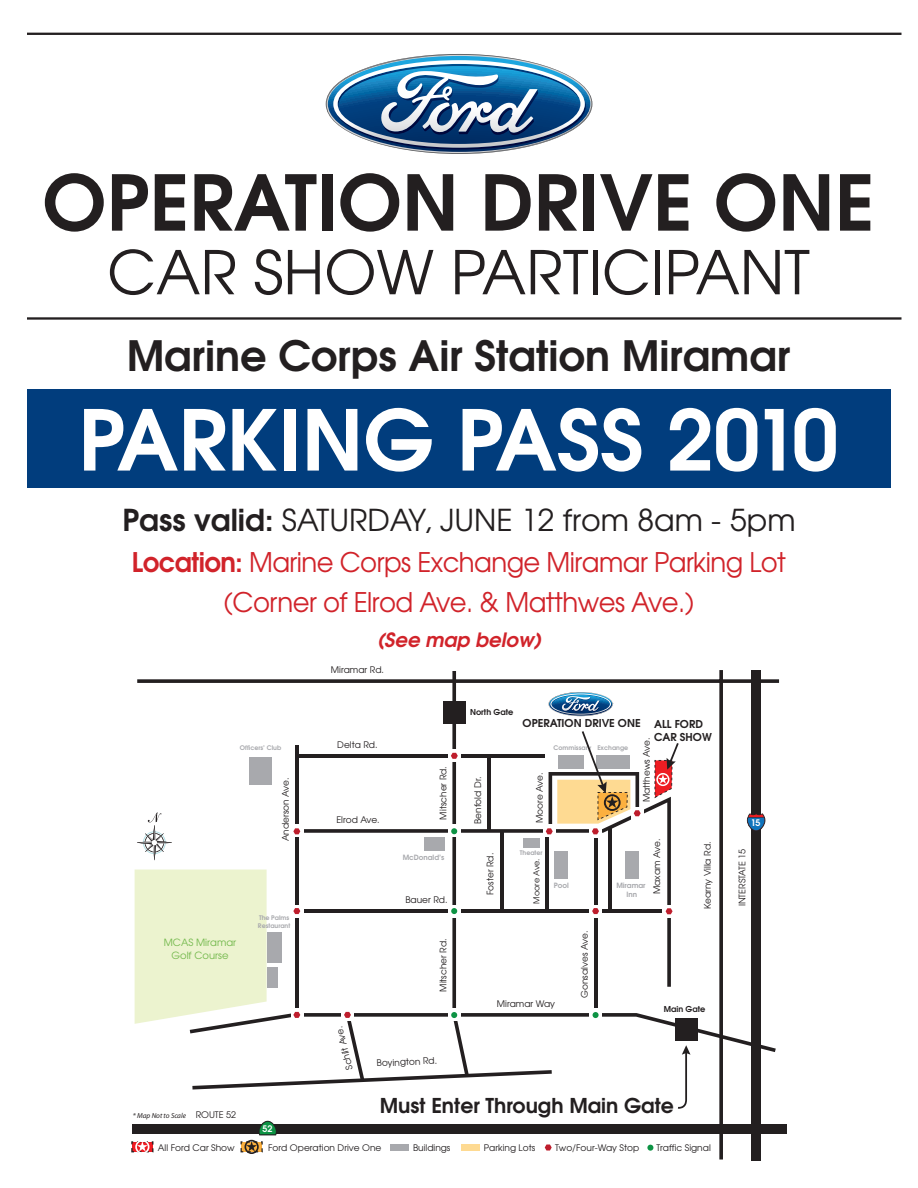
<style>
.page{position:relative;width:918px;height:1188px;background:#fff}
.page>*{position:absolute;margin:0;border:0;box-sizing:border-box;transform-origin:0 0}
.t1{font:600 83.4px "Avalon";color:#fff}
.t2{font:600 76.35px "Avalon";color:#231f20}
.t3{font:60px "Avalon";color:#231f20}
.t4{font:600 41.7px "Avalon";color:#231f20}
.t5{font:30.15px "Avalon";color:#231f20}
.t6{font:27px/40.5px "Avalon";letter-spacing:-.02em;color:#d1232a;text-align:center;scale:.96 1}
.t7{font:600 20.4px "Avalon";color:#231f20}
.t8{font:italic 600 19.65px "Avalon";color:#d1232a}
.t9{font:600 10.8px/13.8px "Avalon";color:#231f20}
.t10{font:9.9px/13.8px "Avalon";color:#72b84b;text-align:center}
.t11{font:9px "Avalon";color:#231f20}
.t12{font:600 9px "Avalon";color:#fff}
.t13{font:600 8.1px "Avalon";color:#231f20}
.t14{font:8.1px "Avalon";color:#231f20}
.t15{font:600 7.2px/8.7px "Avalon";color:#a8a9ad;text-align:center}
.t16{font:italic 7.2px "Myriad Pro";color:#231f20}
.t17{font:600 6.3px/7.6px "Avalon";color:#a8a9ad}
.s1{font-weight:600}
</style>
<div class="page">
<div style="left:27px;top:389px;width:864px;height:99px;background:#013d7d"></div>
<svg style="left:326px;top:54px;width:266px;height:100px"></svg>
<hr style="left:27px;top:33px;width:875px;height:2px;background:#231f20">
<hr style="left:27px;top:317px;width:875px;height:3px;background:#231f20">
<svg style="left:719px;top:670px;width:4px;height:490px"></svg>
<div style="left:752px;top:670px;width:9px;height:490px;background:#231f20"></div>
<div style="left:132px;top:1124px;width:655px;height:9px;background:#231f20"></div>
<svg style="left:647px;top:1145px;width:6px;height:6px"></svg>
<svg style="left:545px;top:1145px;width:7px;height:6px"></svg>
<div style="left:462px;top:1145px;width:18px;height:6px;background:#feda92"></div>
<div style="left:391px;top:1145px;width:18px;height:6px;background:#a8a9ad"></div>
<svg style="left:241px;top:1121px;width:36px;height:33px"></svg>
<svg style="left:131px;top:1141px;width:22px;height:12px"></svg>
<svg style="left:135px;top:671px;width:641px;height:438px"></svg>
<p class="t2" style="left:43px;top:152px;width:834px">OPERATION DRIVE ONE</p>
<p class="t3" style="left:107px;top:235px;width:704px">CAR SHOW PARTICIPANT</p>
<p class="t4" style="left:127px;top:328px;width:665px">Marine Corps Air Station Miramar</p>
<p class="t1" style="left:78px;top:385px;width:762px">PARKING PASS 2010</p>
<p class="t5" style="left:122px;top:501px;width:675px"><span class="s1">Pass valid:</span> SATURDAY, JUNE 12 from 8am - 5pm</p>
<p class="t6" style="left:132px;top:541px;width:683px"><span class="s1">Location:</span> Marine Corps Exchange Miramar Parking Lot (Corner of Elrod Ave. &amp; Matthwes Ave.)</p>
<p class="t8" style="left:377px;top:627px;width:166px">(See map below)</p>
<p class="t17" style="left:240px;top:744px;width:43px">Officers’ Club</p>
<p class="t11" style="left:280px;top:841px;width:65px;rotate:-90deg">Anderson Ave.</p>
<p class="t10" style="left:164px;top:935px;width:74px">MCAS Miramar<br>Golf Course</p>
<p class="t17" style="left:258px;top:914px;width:34px">The Palms<br>Restaurant</p>
<p class="t16" style="left:133px;top:1111px;width:55px">* Map Not to Scale</p>
<p class="t11" style="left:196px;top:1109px;width:42px">ROUTE 52</p>
<p class="t12" style="left:263px;top:1123px;width:12px">52</p>
<p class="t11" style="left:331px;top:665px;width:55px">Miramar Rd.</p>
<p class="t11" style="left:337px;top:739px;width:42px">Delta Rd.</p>
<p class="t11" style="left:336px;top:814px;width:45px">Elrod Ave.</p>
<p class="t13" style="left:470px;top:707px;width:45px">North Gate</p>
<p class="t11" style="left:438px;top:820px;width:55px;rotate:-90deg">Mitscher Rd.</p>
<p class="t11" style="left:472px;top:824px;width:49px;rotate:-90deg">Benfold Dr.</p>
<p class="t9" style="left:654px;top:716px;width:59px;text-indent:-131px">OPERATION DRIVE ONE ALL FORD<br>CAR SHOW</p>
<p class="t11" style="left:641px;top:802px;width:66px;rotate:-90deg">Matthews Ave.</p>
<p class="t17" style="left:554px;top:744px;width:76px">Commissary Exchange</p>
<p class="t11" style="left:534px;top:823px;width:52px;rotate:-90deg">Moore Ave.</p>
<p class="t12" style="left:751px;top:817px;width:11px">15</p>
<p class="t15" style="left:403px;top:853px;width:43px">McDonald’s</p>
<p class="t11" style="left:485px;top:895px;width:44px;rotate:-90deg">Foster Rd.</p>
<p class="t11" style="left:405px;top:894px;width:44px">Bauer Rd.</p>
<p class="t17" style="left:520px;top:848px;width:24px">Theater</p>
<p class="t14" style="left:531px;top:904px;width:47px;rotate:-90deg">Moore Ave.</p>
<p class="t15" style="left:554px;top:881px;width:17px">Pool</p>
<p class="t15" style="left:616px;top:881px;width:31px">Miramar<br>Inn</p>
<p class="t11" style="left:651px;top:894px;width:57px;rotate:-90deg">Maxam Ave.</p>
<p class="t11" style="left:702px;top:909px;width:69px;rotate:-90deg">Kearny Villa Rd.</p>
<p class="t11" style="left:737px;top:906px;width:59px;rotate:-90deg">INTERSTATE 15</p>
<p class="t11" style="left:438px;top:992px;width:55px;rotate:-90deg">Mitscher Rd.</p>
<p class="t11" style="left:497px;top:998px;width:60px">Miramar Way</p>
<p class="t11" style="left:579px;top:998px;width:69px;rotate:-90deg">Gonsalves Ave.</p>
<p class="t13" style="left:664px;top:1004px;width:43px">Main Gate</p>
<p class="t11" style="left:344px;top:1071px;width:46px;rotate:-103deg">Schilt Ave.</p>
<p class="t11" style="left:377px;top:1057px;width:62px;rotate:-2deg">Boyington Rd.</p>
<p class="t7" style="left:380px;top:1093px;width:295px">Must Enter Through Main Gate</p>
<p class="t11" style="left:158px;top:1142px;width:78px">All Ford Car Show</p>
<p class="t11" style="left:268px;top:1142px;width:115px">Ford Operation Drive One</p>
<p class="t11" style="left:413px;top:1142px;width:39px">Buildings</p>
<p class="t11" style="left:484px;top:1142px;width:53px">Parking Lots</p>
<p class="t11" style="left:555px;top:1142px;width:86px">Two/Four-Way Stop</p>
<p class="t11" style="left:657px;top:1142px;width:56px">Traffic Signal</p>
</div>
